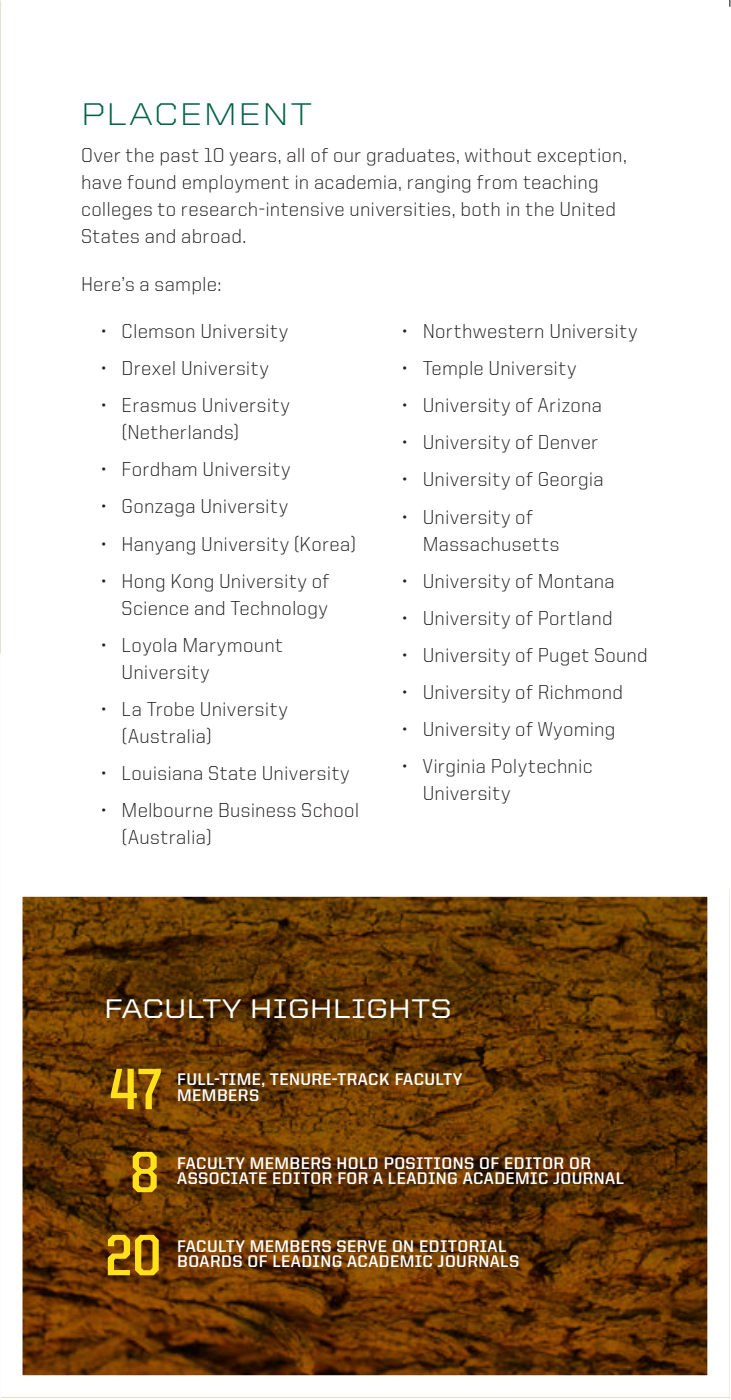
<style>
.page{position:relative;width:731px;height:1400px;background:#fff}
.page>*{position:absolute;margin:0;border:0;box-sizing:border-box;transform-origin:0 0}
.t1{font:700 58.5px "United Sans Semi Cond";color:#fee11a}
.t2{font:300 31.5px "United Sans Semi Ext";letter-spacing:.05em;color:#006242}
.t3{font:500 27px "United Sans Semi Ext";color:#fff}
.t4{font:300 20.25px/27px "United Sans Reg";letter-spacing:.015em;color:#231f20}
.t5{font:700 16.88px/15.8px "United Sans Reg";letter-spacing:.025em;color:#fff}
</style>
<div class="page">
<svg style="left:23px;top:897px;width:683px;height:477px;background:#613401"></svg>
<h2 class="t2" style="left:81px;top:97px;width:233px">PLACEMENT</h2>
<p class="t4" style="left:81px;top:142px;width:547px">Over the past 10 years, all of our graduates, without exception, have found employment in academia, ranging from teaching colleges to research-intensive universities, both in the United States and abroad.</p>
<p class="t4" style="left:81px;top:270px;width:142px">Here’s a sample:</p>
<p class="t4" style="left:101px;top:317px;width:188px">• Clemson University</p>
<p class="t4" style="left:101px;top:354px;width:169px">• Drexel University</p>
<p class="t4" style="left:122px;top:391px;width:169px;text-indent:-20px">• Erasmus University (Netherlands)</p>
<p class="t4" style="left:101px;top:456px;width:190px">• Fordham University</p>
<p class="t4" style="left:101px;top:493px;width:188px">• Gonzaga University</p>
<p class="t4" style="left:101px;top:530px;width:256px">• Hanyang University (Korea)</p>
<p class="t4" style="left:101px;top:567px;width:229px;text-align:right">• Hong Kong University of<br>Science and Technology</p>
<p class="t4" style="left:122px;top:631px;width:163px;text-indent:-20px">• Loyola Marymount<br>University</p>
<p class="t4" style="left:122px;top:695px;width:167px;text-indent:-20px">• La Trobe University (Australia)</p>
<p class="t4" style="left:101px;top:759px;width:249px">• Louisiana State University</p>
<p class="t4" style="left:122px;top:797px;width:239px;text-indent:-20px">• Melbourne Business School (Australia)</p>
<p class="t4" style="left:402px;top:317px;width:236px">• Northwestern University</p>
<p class="t4" style="left:402px;top:354px;width:175px">• Temple University</p>
<p class="t4" style="left:402px;top:392px;width:201px">• University of Arizona</p>
<p class="t4" style="left:402px;top:429px;width:197px">• University of Denver</p>
<p class="t4" style="left:402px;top:466px;width:203px">• University of Georgia</p>
<p class="t4" style="left:422px;top:503px;width:138px;text-indent:-20px">• University of<br>Massachusetts</p>
<p class="t4" style="left:402px;top:567px;width:214px">• University of Montana</p>
<p class="t4" style="left:402px;top:604px;width:211px">• University of Portland</p>
<p class="t4" style="left:402px;top:641px;width:247px">• University of Puget Sound</p>
<p class="t4" style="left:402px;top:678px;width:222px">• University of Richmond</p>
<p class="t4" style="left:402px;top:715px;width:214px">• University of Wyoming</p>
<p class="t4" style="left:422px;top:753px;width:171px;text-indent:-20px">• Virginia Polytechnic<br>University</p>
<h3 class="t3" style="left:104px;top:994px;width:349px">FACULTY HIGHLIGHTS</h3>
<h1 class="t1" style="left:110px;top:1058px;width:58px">47</h1>
<p class="t5" style="left:177px;top:1071px;width:286px">FULL-TIME, TENURE-TRACK FACULTY<br>MEMBERS</p>
<h1 class="t1" style="left:130px;top:1141px;width:31px">8</h1>
<p class="t5" style="left:177px;top:1154px;width:448px">FACULTY MEMBERS HOLD POSITIONS OF EDITOR OR<br>ASSOCIATE EDITOR FOR A LEADING ACADEMIC JOURNAL</p>
<h1 class="t1" style="left:105px;top:1224px;width:58px">20</h1>
<p class="t5" style="left:177px;top:1237px;width:343px">FACULTY MEMBERS SERVE ON EDITORIAL<br>BOARDS OF LEADING ACADEMIC JOURNALS</p>
</div>
